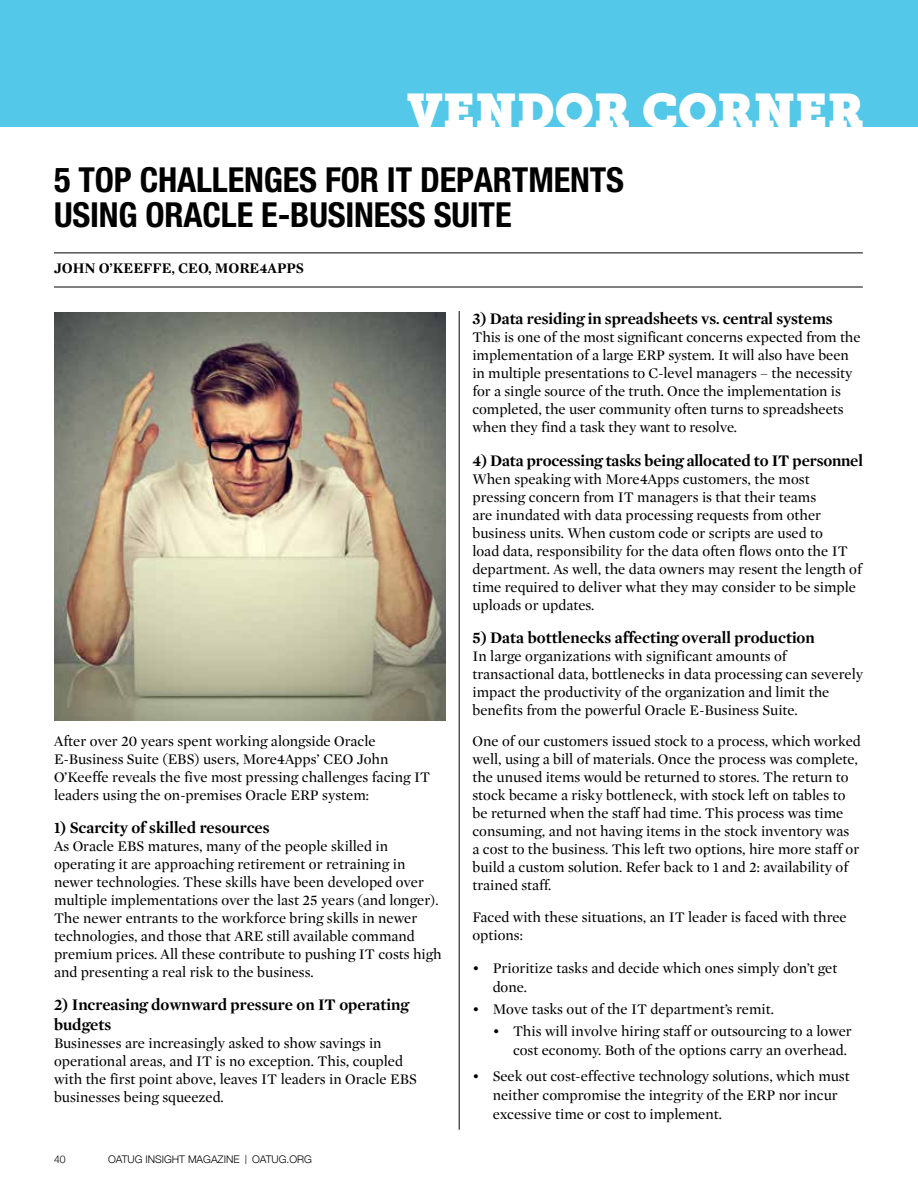
<style>
.page{position:relative;width:918px;height:1188px;background:#fff}
.page>*{position:absolute;margin:0;border:0;box-sizing:border-box;transform-origin:0 0}
.t1{font:48px "Museo Slab";color:#fff}
.t2{font:700 condensed 34.5px/34.5px "Helvetica Neue";letter-spacing:-.005em;color:#000}
.t3{font:700 16.5px/19.8px "Mercury Display";letter-spacing:-.005em;color:#000}
.t4{font:15px/18px "Mercury Display";color:#000}
.t5{font:700 15px "Mercury Display";color:#000}
.t6{font:300 10.5px "Helvetica Neue";color:#000}
</style>
<div class="page">
<hr style="left:54px;top:253px;width:809px;height:1px;background:#000">
<hr style="left:54px;top:287px;width:809px;height:1px;background:#000">
<hr style="left:459px;top:311px;width:1px;height:819px;background:#000">
<div style="left:0;top:0;width:918px;height:127px;background:#54c8e8"></div>
<img style="left:54px;top:312px;width:392px;height:408px">
<h1 class="t1" style="left:407px;top:82px;width:458px">VENDOR CORNER</h1>
<h2 class="t2" style="left:54px;top:162px;width:572px">5 TOP CHALLENGES FOR IT DEPARTMENTS<br>USING ORACLE E-BUSINESS SUITE</h2>
<p class="t5" style="left:54px;top:257px;width:252px">JOHN O’KEEFFE, CEO, MORE4APPS</p>
<p class="t4" style="left:54px;top:731px;width:377px">After over 20 years spent working alongside Oracle E-Business Suite (EBS) users, More4Apps’ CEO John O’Keeffe reveals the five most pressing challenges facing IT leaders using the on-premises Oracle ERP system:</p>
<p class="t3" style="left:54px;top:817px;width:217px">1) Scarcity of skilled resources</p>
<p class="t4" style="left:54px;top:837px;width:389px">As Oracle EBS matures, many of the people skilled in operating it are approaching retirement or retraining in newer technologies. These skills have been developed over multiple implementations over the last 25 years (and longer).<br>The newer entrants to the workforce bring skills in newer technologies, and those that ARE still available command premium prices. All these contribute to pushing IT costs high and presenting a real risk to the business.</p>
<p class="t3" style="left:54px;top:994px;width:356px">2) Increasing downward pressure on IT operating budgets</p>
<p class="t4" style="left:54px;top:1034px;width:365px">Businesses are increasingly asked to show savings in operational areas, and IT is no exception. This, coupled with the first point above, leaves IT leaders in Oracle EBS businesses being squeezed.</p>
<p class="t6" style="left:54px;top:1151px;width:13px">40</p>
<p class="t6" style="left:108px;top:1151px;width:206px">OATUG INSIGHT MAGAZINE OATUG.ORG</p>
<p class="t3" style="left:472px;top:308px;width:362px">3) Data residing in spreadsheets vs. central systems</p>
<p class="t4" style="left:472px;top:328px;width:390px">This is one of the most significant concerns expected from the implementation of a large ERP system. It will also have been in multiple presentations to C-level managers – the necessity for a single source of the truth. Once the implementation is completed, the user community often turns to spreadsheets when they find a task they want to resolve.</p>
<p class="t3" style="left:472px;top:449px;width:392px">4) Data processing tasks being allocated to IT personnel</p>
<p class="t4" style="left:472px;top:469px;width:391px">When speaking with More4Apps customers, the most pressing concern from IT managers is that their teams<br>are inundated with data processing requests from other business units. When custom code or scripts are used to<br>load data, responsibility for the data often flows onto the IT department. As well, the data owners may resent the length of time required to deliver what they may consider to be simple uploads or updates.</p>
<p class="t3" style="left:472px;top:627px;width:344px">5) Data bottlenecks affecting overall production</p>
<p class="t4" style="left:472px;top:646px;width:392px">In large organizations with significant amounts of transactional data, bottlenecks in data processing can severely impact the productivity of the organization and limit the benefits from the powerful Oracle E-Business Suite.</p>
<p class="t4" style="left:472px;top:732px;width:390px">One of our customers issued stock to a process, which worked well, using a bill of materials. Once the process was complete, the unused items would be returned to stores. The return to stock became a risky bottleneck, with stock left on tables to be returned when the staff had time. This process was time consuming, and not having items in the stock inventory was<br>a cost to the business. This left two options, hire more staff or build a custom solution. Refer back to 1 and 2: availability of trained staff.</p>
<p class="t4" style="left:472px;top:907px;width:376px">Faced with these situations, an IT leader is faced with three options:</p>
<p class="t4" style="left:493px;top:957px;width:346px;line-height:19.2px;text-indent:-20px">• Prioritize tasks and decide which ones simply don’t get done.</p>
<p class="t4" style="left:472px;top:999px;width:303px">• Move tasks out of the IT department’s remit.</p>
<p class="t4" style="left:513px;top:1020px;width:340px;line-height:19.2px;text-indent:-20px">• This will involve hiring staff or outsourcing to a lower cost economy. Both of the options carry an overhead.</p>
<p class="t4" style="left:493px;top:1066px;width:358px;line-height:19.2px;text-indent:-20px">• Seek out cost-effective technology solutions, which must neither compromise the integrity of the ERP nor incur excessive time or cost to implement.</p>
</div>
